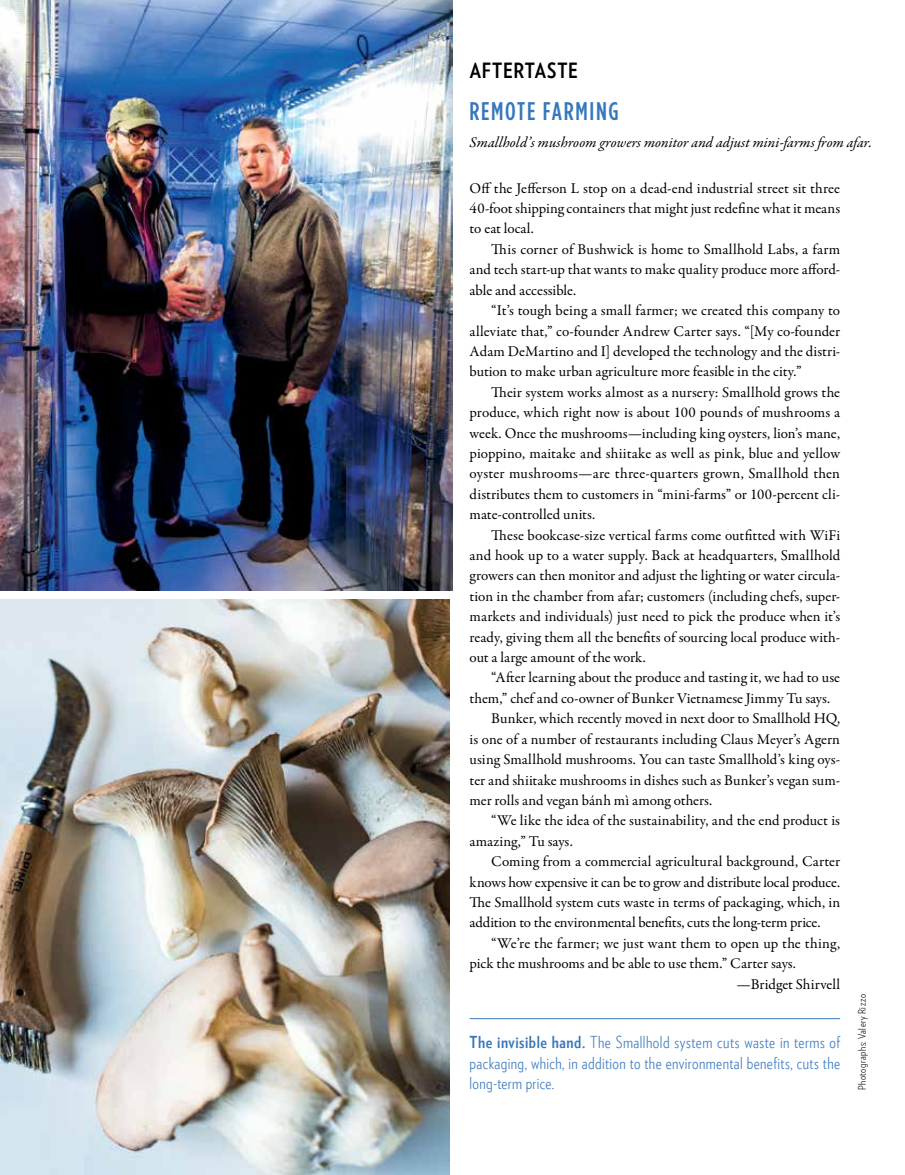
<style>
.page{position:relative;width:905px;height:1175px;background:#fff}
.page>*{position:absolute;margin:0;border:0;box-sizing:border-box;transform-origin:0 0}
.t1{font:500 condensed 25.5px "Gotham HTF";letter-spacing:.065em;color:#3777bc}
.t2{font:700 21px "Verlag Condensed";letter-spacing:.03em;color:#000}
.t3{font:300 16.5px/20.4px "Verlag Condensed";letter-spacing:.02em;color:#3777bc;text-align:justify}
.t4{font:15px/20.4px "Garamond Premr Pro";color:#000;text-align:justify}
.t5{font:italic 15px "Garamond Premr Pro";color:#000}
.t6{font:300 10.5px "Verlag Condensed";letter-spacing:.055em;color:#000}
.s1{font-weight:700}
</style>
<div class="page">
<img style="left:0;top:0;width:452px;height:590px">
<img style="left:0;top:600px;width:450px;height:574px">
<hr style="left:469px;top:1018px;width:371px;height:1px;background:#3777bc">
<h2 class="t2" style="left:469px;top:61px;width:110px">aftertaste</h2>
<h1 class="t1" style="left:469px;top:97px;width:151px">REMOTE FARMING</h1>
<p class="t5" style="left:469px;top:133px;width:404px">Smallhold’s mushroom growers monitor and adjust mini-farms from afar.</p>
<p class="t4" style="left:469px;top:178px;width:372px">Off the Jefferson L stop on a dead-end industrial street sit three 40-foot shipping containers that might just redefine what it means to eat local.</p>
<p class="t4" style="left:469px;top:239px;width:372px;text-indent:22px">This corner of Bushwick is home to Smallhold Labs, a farm and tech start-up that wants to make quality produce more afford&shy;able and accessible.</p>
<p class="t4" style="left:469px;top:300px;width:372px;text-indent:22px">“It’s tough being a small farmer; we created this company to alleviate that,” co-founder Andrew Carter says. “[My co-founder Adam DeMartino and I] developed the technology and the distri&shy;bution to make urban agriculture more feasible in the city.”</p>
<p class="t4" style="left:469px;top:382px;width:372px;text-indent:22px">Their system works almost as a nursery: Smallhold grows the produce, which right now is about 100 pounds of mushrooms a week. Once the mushrooms—including king oysters, lion’s mane, pioppino, maitake and shiitake as well as pink, blue and yellow oyster mushrooms—are three-quarters grown, Smallhold then distributes them to customers in “mini-farms” or 100-percent cli&shy;mate-controlled units.</p>
<p class="t4" style="left:469px;top:525px;width:372px;text-indent:22px">These bookcase-size vertical farms come outfitted with WiFi and hook up to a water supply. Back at headquarters, Smallhold growers can then monitor and adjust the lighting or water circula&shy;tion in the chamber from afar; customers (including chefs, super&shy;markets and individuals) just need to pick the produce when it’s ready, giving them all the benefits of sourcing local produce with&shy;out a large amount of the work.</p>
<p class="t4" style="left:491px;top:668px;width:350px">“After learning about the produce and tasting it, we had to use</p>
<p class="t4" style="left:469px;top:688px;width:362px">them,” chef and co-owner of Bunker Vietnamese Jimmy Tu says.</p>
<p class="t4" style="left:491px;top:708px;width:350px">Bunker, which recently moved in next door to Smallhold HQ,</p>
<p class="t4" style="left:469px;top:729px;width:372px">is one of a number of restaurants including Claus Meyer’s Agern</p>
<p class="t4" style="left:469px;top:749px;width:372px">using Smallhold mushrooms. You can taste Smallhold’s king oys-</p>
<p class="t4" style="left:469px;top:770px;width:372px">ter and shiitake mushrooms in dishes such as Bunker’s vegan sum-</p>
<p class="t4" style="left:469px;top:790px;width:244px">mer rolls and vegan bánh mì among others.</p>
<p class="t4" style="left:491px;top:810px;width:350px">“We like the idea of the sustainability, and the end product is</p>
<p class="t4" style="left:469px;top:831px;width:105px">amazing,” Tu says.</p>
<p class="t4" style="left:491px;top:851px;width:350px">Coming from a commercial agricultural background, Carter</p>
<p class="t4" style="left:469px;top:872px;width:372px">knows how expensive it can be to grow and distribute local produce.</p>
<p class="t4" style="left:469px;top:892px;width:372px">The Smallhold system cuts waste in terms of packaging, which, in</p>
<p class="t4" style="left:469px;top:912px;width:352px">addition to the environmental benefits, cuts the long-term price.</p>
<p class="t4" style="left:491px;top:933px;width:350px">“We’re the farmer; we just want them to open up the thing,</p>
<p class="t4" style="left:469px;top:953px;width:328px">pick the mushrooms and be able to use them.” Carter says.</p>
<p class="t4" style="left:736px;top:974px;width:105px">—Bridget Shirvell</p>
<p class="t3" style="left:469px;top:1033px;width:372px"><span class="s1">the invisible hand.</span> the Smallhold system cuts waste in terms of packaging, which, in addition to the environmental benefits, cuts the long-term price.</p>
<p class="t6" style="left:857px;top:1090px;width:97px;rotate:-90deg">Photographs: Valery Rizzo</p>
</div>
